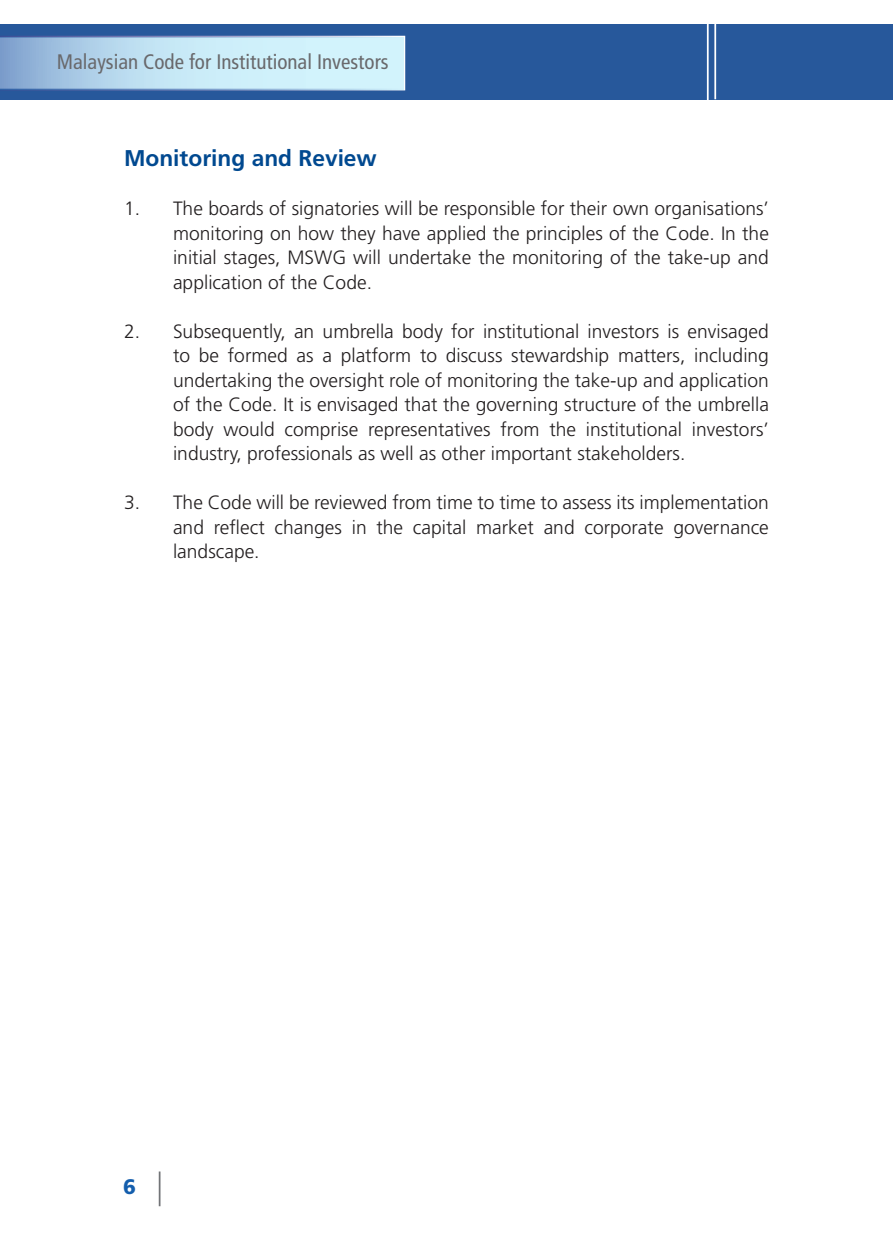
<style>
.page{position:relative;width:893px;height:1241px;background:#fff}
.page>*{position:absolute;margin:0;border:0;box-sizing:border-box;transform-origin:0 0}
.t1{font:700 22.75px "Frutiger LT Std";color:#014990}
.t2{font:condensed 21px "Frutiger LT Std";color:#69696c}
.t3{font:900 21px "Frutiger LT Std";color:#145ead}
.t4{font:300 19.25px/24.5px "Frutiger LT Std";color:#231f20;text-align:justify}
</style>
<div class="page">
<div style="left:0;top:24px;width:893px;height:75px;background:#27589b"></div>
<svg style="left:0;top:36px;width:405px;height:54px"></svg>
<svg style="left:0;top:37px;width:404px;height:53px;background:#bcddef"></svg>
<hr style="left:707px;top:17px;width:2px;height:84px;background:#fff">
<hr style="left:714px;top:15px;width:2px;height:84px;background:#fff">
<hr style="left:159px;top:1171px;width:1px;height:34px;background:#727477">
<p class="t2" style="left:57px;top:50px;width:333px">Malaysian Code for Institutional Investors</p>
<p class="t1" style="left:124px;top:145px;width:254px">Monitoring and Review</p>
<p class="t4" style="left:173px;top:196px;width:597px;text-indent:-49px">1. The boards of signatories will be responsible for their own organisations’ monitoring on how they have applied the principles of the Code. In the initial stages, MSWG will undertake the monitoring of the take-up and application of the Code.</p>
<p class="t4" style="left:173px;top:319px;width:597px;text-indent:-49px">2. Subsequently, an umbrella body for institutional investors is envisaged to be formed as a platform to discuss stewardship matters, including undertaking the oversight role of monitoring the take-up and application of the Code. It is envisaged that the governing structure of the umbrella body would comprise representatives from the institutional investors’ industry, professionals as well as other important stakeholders.</p>
<p class="t4" style="left:173px;top:490px;width:597px;text-indent:-49px">3. The Code will be reviewed from time to time to assess its implementation and reflect changes in the capital market and corporate governance landscape.</p>
<p class="t3" style="left:123px;top:1173px;width:14px">6</p>
</div>
